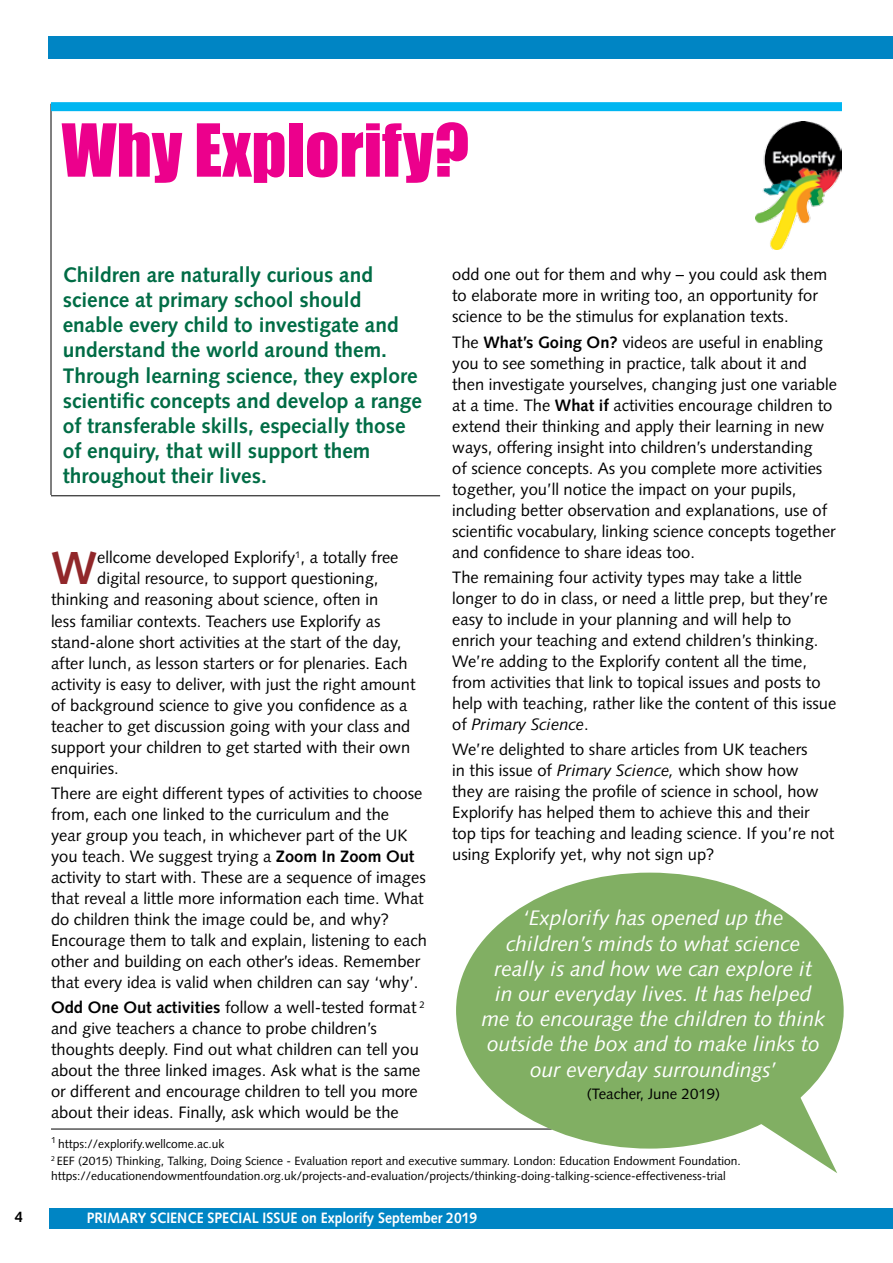
<style>
.page{position:relative;width:893px;height:1263px;background:#fff}
.page>*{position:absolute;margin:0;border:0;box-sizing:border-box;transform-origin:0 0}
.t1{font:67.5px "Impact";color:#ec008c}
.t2{font:700 46.2px "Syntax";color:#91272a}
.t3{font:700 21px/25.2px "Syntax";color:#006c45}
.t4{font:italic 21px/25.2px "Syntax";color:#fff;text-align:center}
.t5{font:16.5px/21px "Syntax";color:#000}
.t6{font:700 15px "Syntax";color:#fff;scale:.93 1}
.t7{font:italic 15px "Syntax";color:#fff}
.t8{font:15px "Syntax";color:#000}
.t9{font:15px "Syntax";color:#fff;scale:.93 1}
.t10{font:700 15px "Syntax";color:#000}
.t11{font:12px/14.4px "Syntax";color:#000}
.s1{font-weight:700}
.s2{font-style:italic}
.s3{font-weight:900;font-style:normal}
.s4{font-weight:400}
</style>
<div class="page">
<svg style="left:51px;top:1128px;width:110px;height:1px"></svg>
<hr style="left:51px;top:1129px;width:501px;height:1px;background:#000">
<hr style="left:50px;top:58px;width:843px;height:1px;background:#000">
<svg style="left:456px;top:873px;width:388px;height:275px;fill:#81af63"></svg>
<div style="left:83px;top:1208px;width:810px;height:21px;background:#0085c4"></div>
<div style="left:49px;top:36px;width:844px;height:22px;background:#0085c4"></div>
<svg style="left:756px;top:1092px;width:81px;height:81px"></svg>
<hr style="left:51px;top:104px;width:1px;height:391px;background:#000">
<hr style="left:51px;top:495px;width:389px;height:1px;background:#000">
<img style="left:756px;top:121px;width:86px;height:129px">
<div style="left:51px;top:102px;width:791px;height:9px;background:#00b6f1"></div>
<div style="left:53px;top:1211px;width:30px;height:14px;background:#0085c4"></div>
<h1 class="t1" style="left:62px;top:98px;width:409px">Why Explorify?</h1>
<p class="t3" style="left:63px;top:262px;width:361px">Children are naturally curious and science at primary school should enable every child to investigate and understand the world around them.<br>Through learning science, they explore scientific concepts and develop a range of transferable skills, especially those of enquiry, that will support them throughout their lives.</p>
<h2 class="t2" style="left:51px;top:542px;width:48px">W</h2>
<p class="t5" style="left:97px;top:547px;width:303px">ellcome developed Explorify<sup>1</sup>, a totally free</p>
<p class="t5" style="left:97px;top:568px;width:283px">digital resource, to support questioning,</p>
<p class="t5" style="left:51px;top:589px;width:329px">thinking and reasoning about science, often in</p>
<p class="t5" style="left:51px;top:610px;width:331px">less familiar contexts. Teachers use Explorify as</p>
<p class="t5" style="left:51px;top:631px;width:352px">stand-alone short activities at the start of the day,</p>
<p class="t5" style="left:51px;top:652px;width:358px">after lunch, as lesson starters or for plenaries. Each</p>
<p class="t5" style="left:51px;top:673px;width:366px">activity is easy to deliver, with just the right amount</p>
<p class="t5" style="left:51px;top:694px;width:358px">of background science to give you confidence as a</p>
<p class="t5" style="left:51px;top:715px;width:361px">teacher to get discussion going with your class and</p>
<p class="t5" style="left:51px;top:736px;width:361px">support your children to get started with their own</p>
<p class="t5" style="left:51px;top:757px;width:69px">enquiries.</p>
<p class="t5" style="left:51px;top:783px;width:377px">There are eight different types of activities to choose from, each one linked to the curriculum and the<br>year group you teach, in whichever part of the UK you teach. We suggest trying a <span class="s1">Zoom In Zoom Out </span>activity to start with. These are a sequence of images that reveal a little more information each time. What do children think the image could be, and why?<br>Encourage them to talk and explain, listening to each other and building on each other’s ideas. Remember that every idea is valid when children can say ‘why’.</p>
<p class="t5" style="left:51px;top:997px;width:375px"><span class="s1">Odd One Out activities</span> follow a well-tested format <sup>2 </sup>and give teachers a chance to probe children’s thoughts deeply. Find out what children can tell you about the three linked images. Ask what is the same or different and encourage children to tell you more about their ideas. Finally, ask which would be the</p>
<p class="t11" style="left:51px;top:1136px;width:175px"><sup>1</sup> https://explorify.wellcome.ac.uk</p>
<p class="t5" style="left:452px;top:264px;width:377px">odd one out for them and why – you could ask them to elaborate more in writing too, an opportunity for science to be the stimulus for explanation texts.</p>
<p class="t5" style="left:452px;top:331px;width:386px">The <span class="s1">What’s Going On?</span> videos are useful in enabling you to see something in practice, talk about it and then investigate yourselves, changing just one variable at a time. The <span class="s1">What if</span> activities encourage children to extend their thinking and apply their learning in new ways, offering insight into children’s understanding<br>of science concepts. As you complete more activities together, you’ll notice the impact on your pupils, including better observation and explanations, use of scientific vocabulary, linking science concepts together and confidence to share ideas too.</p>
<p class="t5" style="left:452px;top:567px;width:386px">The remaining four activity types may take a little longer to do in class, or need a little prep, but they’re easy to include in your planning and will help to enrich your teaching and extend children’s thinking.<br>We’re adding to the Explorify content all the time, from activities that link to topical issues and posts to help with teaching, rather like the content of this issue of <span class="s2">Primary Science</span>.</p>
<p class="t5" style="left:452px;top:739px;width:384px">We’re delighted to share articles from UK teachers<br>in this issue of <span class="s2">Primary Science,</span> which show how<br>they are raising the profile of science in school, how Explorify has helped them to achieve this and their top tips for teaching and leading science. If you’re not using Explorify yet, why not sign up?</p>
<p class="t4" style="left:482px;top:905px;width:345px">‘Explorify has opened up the children’s minds to what science really is and how we can explore it<br>in our everyday lives. It has helped me to encourage the children to think outside the box and to make links to our everyday surroundings’</p>
<p class="t8" style="left:587px;top:1085px;width:135px">(Teacher, June 2019)</p>
<p class="t11" style="left:51px;top:1154px;width:691px"><sup>2</sup> EEF (2015) Thinking, Talking, Doing Science - Evaluation report and executive summary. London: Education Endowment Foundation. https://educationendowmentfoundation.org.uk/projects-and-evaluation/projects/thinking-doing-talking-science-effectiveness-trial</p>
<p class="t9" style="left:101px;top:1208px;width:44px">ry Science</p>
<p class="t7" style="left:188px;top:1208px;width:157px"><span class="s3">152</span> March/April 2018</p>
<p class="t10" style="left:15px;top:1208px;width:10px">4</p>
<p class="t6" style="left:54px;top:1209px;width:182px"><span class="s4">Prima</span>PRIMARY SCIENCE Special</p>
<p class="t6" style="left:263px;top:1209px;width:232px">issue on Explorify September 2019</p>
</div>
